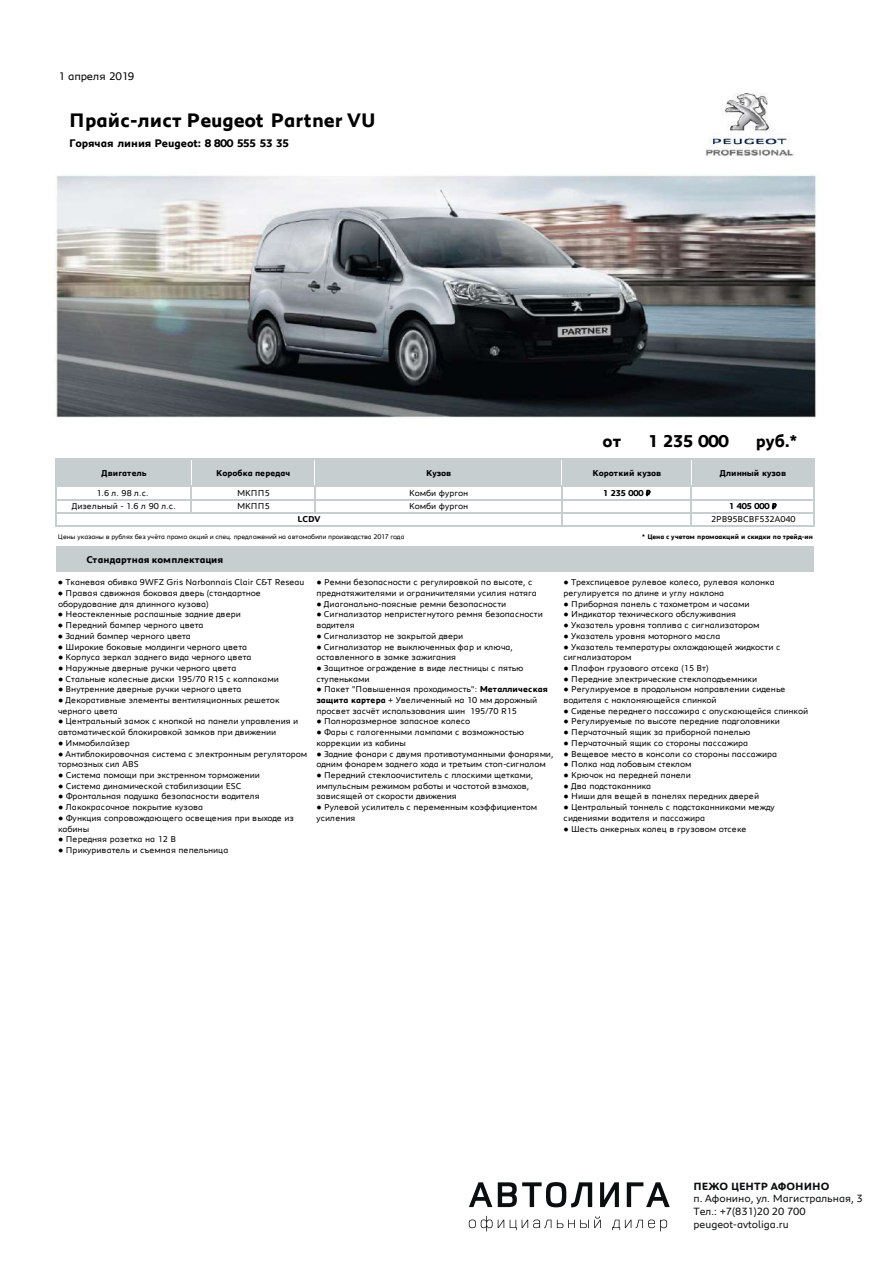
<style>
.page{position:relative;width:893px;height:1263px;background:#fff}
.page>*{position:absolute;margin:0;border:0;box-sizing:border-box;transform-origin:0 0}
.t1{font:700 20.1px "Peugeot";color:#000}
.t2{font:700 17.7px "Peugeot";letter-spacing:-.005em;color:#000}
.t3{font:700 11.4px "Peugeot";letter-spacing:-.02em;color:#000}
.t4{font:11.4px "Peugeot";color:#000}
.t5{font:10.8px/12.9px "Peugeot";color:#0b0e0e}
.t6{font:700 10.8px "Peugeot";color:#0b0e0e}
.t7{font:700 10.05px "Peugeot";color:#000}
.t8{font:8.85px/10.6px "Peugeot";letter-spacing:-.01em;color:#000}
.t9{font:700 8.85px "Peugeot";letter-spacing:-.005em;color:#000}
.t10{font:6.9px "Peugeot";letter-spacing:-.035em;color:#000}
.t11{font:700 6.9px "Peugeot";color:#000}
.s1{font-family:"Calibri";font-weight:400;font-size:8.55px}
.s2{font-family:"Calibri"}
.s3{font-weight:700}
</style>
<div class="page">
<div style="left:56px;top:459px;width:759px;height:28px;background:#c6ced0"></div>
<div style="left:56px;top:546px;width:759px;height:27px;background:#c6ced0"></div>
<div style="left:814px;top:546px;width:33px;height:27px;background:#fff"></div>
<div style="left:28px;top:572px;width:819px;height:342px;background:#fff"></div>
<svg style="left:772px;top:503px;width:4px;height:6px"></svg>
<svg style="left:646px;top:490px;width:4px;height:6px"></svg>
<svg style="left:191px;top:460px;width:1px;height:25px"></svg>
<svg style="left:561px;top:460px;width:1px;height:25px"></svg>
<hr style="left:55px;top:459px;width:2px;height:68px;background:#c6ced0">
<hr style="left:190px;top:487px;width:2px;height:26px;background:#c6ced0">
<svg style="left:314px;top:460px;width:1px;height:52px"></svg>
<hr style="left:561px;top:487px;width:1px;height:40px;background:#c6ced0">
<hr style="left:690px;top:487px;width:1px;height:40px;background:#c6ced0">
<hr style="left:813px;top:460px;width:2px;height:67px;background:#c6ced0">
<hr style="left:57px;top:486px;width:758px;height:1px;background:#c6ced0">
<hr style="left:57px;top:499px;width:758px;height:1px;background:#c6ced0">
<hr style="left:57px;top:512px;width:758px;height:1px;background:#c6ced0">
<hr style="left:57px;top:525px;width:758px;height:2px;background:#c6ced0">
<img style="left:55px;top:174px;width:761px;height:244px">
<img style="left:705px;top:93px;width:89px;height:63px">
<svg style="left:469px;top:1182px;width:23px;height:25px"></svg>
<svg style="left:498px;top:1182px;width:94px;height:25px"></svg>
<svg style="left:600px;top:1182px;width:19px;height:25px"></svg>
<svg style="left:626px;top:1182px;width:43px;height:25px"></svg>
<svg style="left:469px;top:1216px;width:82px;height:15px"></svg>
<svg style="left:557px;top:1220px;width:17px;height:8px"></svg>
<svg style="left:580px;top:1216px;width:20px;height:12px"></svg>
<svg style="left:612px;top:1220px;width:55px;height:11px"></svg>
<p class="t4" style="left:59px;top:68px;width:77px">1 '2*",- 2019</p>
<h1 class="t1" style="left:69px;top:107px;width:308px">?#)1*-50*" Peugeot Partner VU</h1>
<p class="t3" style="left:69px;top:136px;width:221px">@!#4+)4 50(04 Peugeot: 8 800 555 53 35</p>
<h2 class="t2" style="left:602px;top:429px;width:20px">!"</h2>
<h2 class="t2" style="left:755px;top:429px;width:43px">#$%.*</h2>
<h2 class="t2" style="left:648px;top:429px;width:82px">1 235 000</h2>
<p class="t9" style="left:101px;top:467px;width:47px">9:0;)"'5&lt;</p>
<p class="t9" style="left:216px;top:467px;width:76px">=!#!%.) -'#'2)+</p>
<p class="t9" style="left:426px;top:467px;width:27px">=$7!:</p>
<p class="t9" style="left:719px;top:467px;width:68px">950((&gt;1 .$7!:</p>
<p class="t8" style="left:72px;top:500px;width:105px">F6(",&gt;#$7 - 1.6 , 90 ,.8.</p>
<p class="t8" style="left:237px;top:500px;width:34px">RC==5</p>
<p class="t8" style="left:409px;top:500px;width:61px">C34+6 P%*;3#</p>
<p class="t9" style="left:729px;top:500px;width:49px">1 405 000 <span class="s1">"</span></p>
<p class="t9" style="left:592px;top:467px;width:70px">=!#!".01 .$7!:</p>
<p class="t9" style="left:603px;top:487px;width:49px">1 235 000 <span class="s1">"</span></p>
<p class="t8" style="left:96px;top:487px;width:54px">1.6 ,. 98 ,.8.</p>
<p class="t8" style="left:237px;top:487px;width:34px">RC==5</p>
<p class="t8" style="left:409px;top:487px;width:61px">C34+6 P%*;3#</p>
<p class="t9" style="left:297px;top:513px;width:25px">LCDV</p>
<p class="t8" style="left:711px;top:513px;width:86px">2PB95BCBF532A040</p>
<p class="t10" style="left:58px;top:532px;width:348px">!"#$ %&amp;'('#$ ) *%+,-. +"( %/01' 2*343 '&amp;567 6 82"5. 2*"9,3:"#67 #' ')1343+6,6 2*36()3981)' 2017 ;39'</p>
<p class="t11" style="left:642px;top:532px;width:172px">* &amp;'() * $+'"!, -#!,!)./01 0 *.02.0 -! "#'12-0(</p>
<p class="t7" style="left:86px;top:552px;width:138px">3")(2)#"()4 .!,-5'.")/04</p>
<p class="t8" style="left:58px;top:576px;width:251px"><span class="s2">!</span> &lt;&amp;'#")'- 3+6)&amp;' 9WFZ Gris Narbonnais Clair C&amp;T Reseau <span class="s2">!</span> =*')'- 89)6:#'- +3&amp;3)'- 9)"*&gt; (81'#9'*1#3" 3+3*%93)'#6" 9,- 9,6##3;3 &amp;%(3)')<br><span class="s2">!</span> ?"381"&amp;,"##$" *'82'@#$" ('9#6" 9)"*6<br><span class="s2">!</span> ="*"9#67 +'42"* /"*#3;3 5)"1'<br><span class="s2">!</span> A'9#67 +'42"* /"*#3;3 5)"1'<br><span class="s2">!</span> B6*3&amp;6" +3&amp;3)$" 43,96#;6 /"*#3;3 5)"1'<br><span class="s2">!</span> C3*2%8' ("*&amp;', ('9#";3 )69' /"*#3;3 5)"1'<br><span class="s2">!</span> ?'*%:#$" 9)"*#$" *%/&amp;6 /"*#3;3 5)"1'<br><span class="s2">!</span> D1',&gt;#$" &amp;3,"8#$" 968&amp;6 195/70 R15 8 &amp;3,2'&amp;'46<br><span class="s2">!</span> E#%1*"##6" 9)"*#$" *%/&amp;6 /"*#3;3 5)"1'<br><span class="s2">!</span> F"&amp;3*'16)#$" G,"4"#1$ )"#16,-563##$. *"@"13&amp; /"*#3;3 5)"1'<br><span class="s2">!</span> !"#1*',&gt;#$7 ('43&amp; 8 &amp;#32&amp;37 #' 2'#",6 %2*'),"#6- 6 ')134'16/"8&amp;37 +,3&amp;6*3)&amp;37 ('4&amp;3) 2*6 9)6:"#66<br><span class="s2">!</span> H443+6,'7("*<br><span class="s2">!</span> I#16+,3&amp;6*3)3/#'- 8681"4' 8 G,"&amp;1*3##$4 *";%,-13*34<br>13*43(#$. 86, ABS<br><span class="s2">!</span> D681"4' 2343J6 2*6 G&amp;81*"##34 13*43:"#66<br><span class="s2">!</span> D681"4' 96#'46/"8&amp;37 81'+6,6('566 ESC<br><span class="s2">!</span> K*3#1',&gt;#'- 239%@&amp;' +"(32'8#3816 )3961",-<br><span class="s2">!</span> L'&amp;3&amp;*'83/#3" 23&amp;*$16" &amp;%(3)'<br><span class="s2">!</span> K%#&amp;56- 832*3)3:9'MJ";3 38)"J"#6- 2*6 )$.39" 6( &amp;'+6#$<br><span class="s2">!</span> ="*"9#-- *3("1&amp;' #' 12 E<br><span class="s2">!</span> =*6&amp;%*6)'1",&gt; 6 8N"4#'- 2"2",&gt;#65'</p>
<p class="t8" style="left:316px;top:576px;width:238px"><span class="s2">!</span> O"4#6 +"(32'8#3816 8 *";%,6*3)&amp;37 23 )$831", 8<br>2*"9#'1-:61",-46 6 3;*'#6/61",-46 %86,6- #'1-;'<br><span class="s2">!</span> F6';3#',&gt;#3-23-8#$" *"4#6 +"(32'8#3816<br><span class="s2">!</span> D6;#',6('13* #"2*681";#%13;3 *"4#- +"(32'8#3816 )3961",-<br><span class="s2">!</span> D6;#',6('13* #" ('&amp;*$137 9)"*6<br><span class="s2">!</span> D6;#',6('13* #" )$&amp;,M/"##$. P'* 6 &amp;,M/', 381'),"##3;3 ) ('4&amp;" (':6;'#6-<br><span class="s2">!</span> A'J61#3" 3;*':9"#6" ) )69" ,"81#65$ 8 2-1&gt;M 81%2"#&gt;&amp;'46<br><span class="s2">!</span> ='&amp;"1 "=3)$@"##'- 2*3.3964381&gt;": <span class="s3">6'")550+'*.)4<br>7)80") .)#"'#)</span> + Q)",6/"##$7 #' 10 44 93*3:#$7<br>2*38)"1 ('8/01 6823,&gt;(3)'#6- @6# 195/70 R15<br><span class="s2">!</span> =3,#3*'(4"*#3" ('2'8#3" &amp;3,"83<br><span class="s2">!</span> K'*$ 8 ;',3;"##$46 ,'42'46 8 )3(43:#381&gt;M &amp;3**"&amp;566 6( &amp;'+6#$<br><span class="s2">!</span> A'9#6" P3#'*6 8 9)%4- 2*316)31%4'##$46 P3#'*-46, 39#64 P3#'*"4 ('9#";3 .39' 6 1*"1&gt;64 8132-86;#',34 <span class="s2">!</span> ="*"9#67 81"&amp;,33/68161",&gt; 8 2,38&amp;646 J"1&amp;'46, 642%,&gt;8#$4 *":6434 *'+31$ 6 /'813137 )(4'.3), (')68-J"7 31 8&amp;3*3816 9)6:"#6-<br><span class="s2">!</span> O%,")37 %86,61",&gt; 8 2"*"4"##$4 &amp;3GPP656"#134 %86,"#6-</p>
<p class="t8" style="left:563px;top:576px;width:246px"><span class="s2">!</span> &lt;*".8265")3" *%,")3" &amp;3,"83, *%,")'- &amp;3,3#&amp;' *";%,6*%"18- 23 9,6#" 6 %;,% #'&amp;,3#'<br><span class="s2">!</span> =*6+3*#'- 2'#",&gt; 8 1'.34"1*34 6 /'8'46<br><span class="s2">!</span> H#96&amp;'13* 1".#6/"8&amp;3;3 3+8,%:6)'#6-<br><span class="s2">!</span> Q&amp;'('1",&gt; %*3)#- 132,6)' 8 86;#',6('13*34<br><span class="s2">!</span> Q&amp;'('1",&gt; %*3)#- 4313*#3;3 4'8,'<br><span class="s2">!</span> Q&amp;'('1",&gt; 1"42"*'1%*$ 3.,':9'MJ"7 :69&amp;3816 8<br>86;#',6('13*34<br><span class="s2">!</span> =,'P3# ;*%(3)3;3 318"&amp;' (15 E1)<br><span class="s2">!</span> ="*"9#6" G,"&amp;1*6/"8&amp;6" 81"&amp;,3239N"4#6&amp;6<br><span class="s2">!</span> O";%,6*%"43" ) 2*393,&gt;#34 #'2*'),"#66 869"#&gt;" )3961",- 8 #'&amp;,3#-MJ"78- 826#&amp;37<br><span class="s2">!</span> D69"#&gt;" 2"*"9#";3 2'88':6*' 8 32%8&amp;'MJ"78- 826#&amp;37 <span class="s2">!</span> O";%,6*%"4$" 23 )$831" 2"*"9#6" 239;3,3)#6&amp;6<br><span class="s2">!</span> ="*/'13/#$7 -J6&amp; (' 2*6+3*#37 2'#",&gt;M<br><span class="s2">!</span> ="*/'13/#$7 -J6&amp; 83 813*3#$ 2'88':6*'<br><span class="s2">!</span> E"J")3" 4"813 ) &amp;3#83,6 83 813*3#$ 2'88':6*'<br><span class="s2">!</span> =3,&amp;' #'9 ,3+3)$4 81"&amp;,34<br><span class="s2">!</span> C*M/3&amp; #' 2"*"9#"7 2'#",6<br><span class="s2">!</span> F)' 23981'&amp;'##6&amp;'<br><span class="s2">!</span> ?6@6 9,- )"J"7 ) 2'#",-. 2"*"9#6. 9)"*"7<br><span class="s2">!</span> !"#1*',&gt;#$7 13##",&gt; 8 23981'&amp;'##6&amp;'46 4":9% 869"#6-46 )3961",- 6 2'88':6*'<br><span class="s2">!</span> B"81&gt; '#&amp;"*#$. &amp;3,"5 ) ;*%(3)34 318"&amp;"</p>
<p class="t6" style="left:693px;top:1179px;width:137px">ПЕЖО ЦЕНТР АФОНИНО</p>
<p class="t5" style="left:693px;top:1192px;width:171px">п. Афонино, ул. Магистральная, 3<br>Тел.: +7(831)20 20 700 peugeot-avtoliga.ru</p>
</div>
